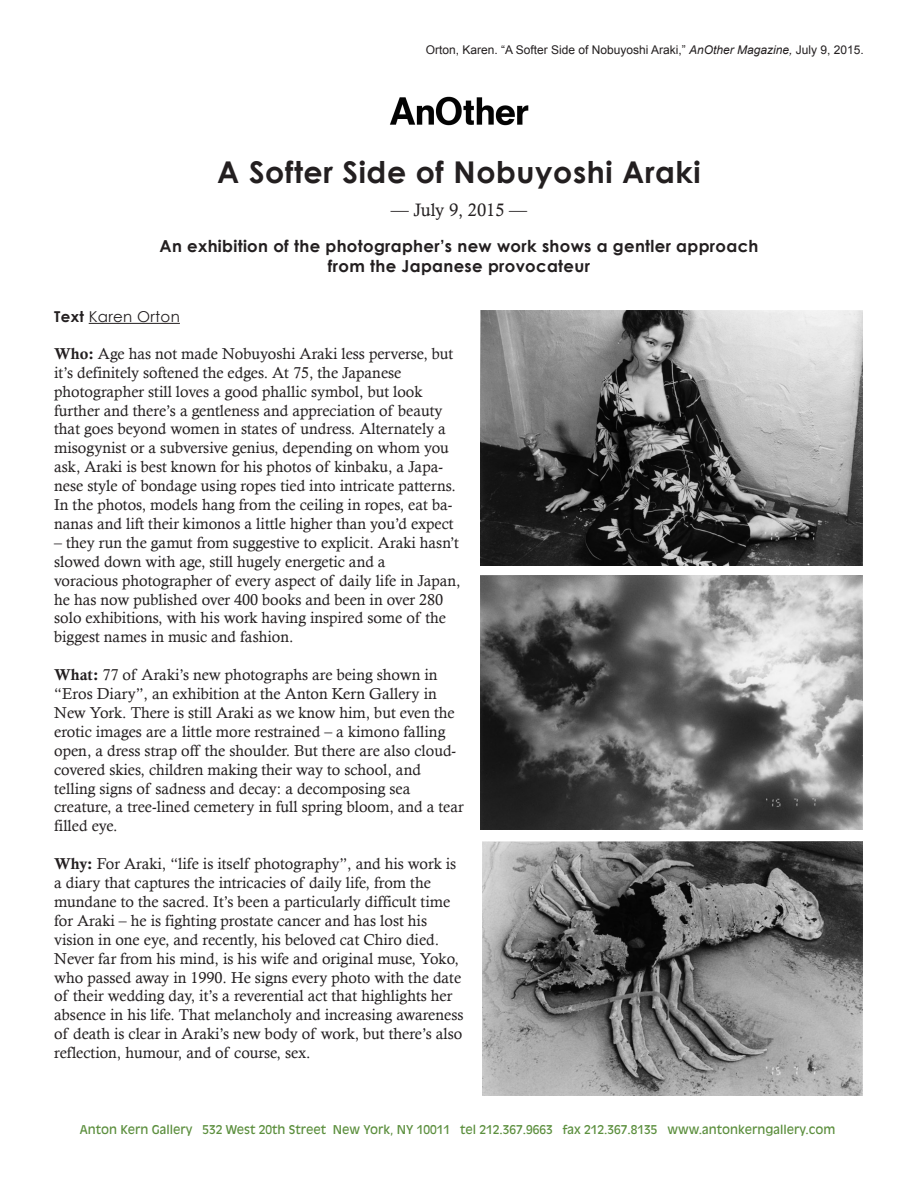
<style>
.page{position:relative;width:918px;height:1188px;background:#fff}
.page>*{position:absolute;margin:0;border:0;box-sizing:border-box;transform-origin:0 0}
.t1{font:700 30px "Century Gothic";letter-spacing:.02em;color:#231f20}
.t2{font:18px "Calisto";color:#231f20}
.t3{font:700 16.5px/19.8px "Century Gothic";letter-spacing:.02em;color:#231f20;text-align:center}
.t4{font:15.75px/18.9px "Calisto";color:#231f20}
.t5{font:15px "Century Gothic";letter-spacing:.02em;color:#231f20}
.t6{font:12px "Antique Olive";color:#5c8f3e}
.t7{font:12px "Arial";color:#231f20}
.s1{font-style:italic}
.s2{font-weight:700}
.s3{font-family:"Calis MT Bol"}
</style>
<div class="page">
<img style="left:390px;top:96px;width:139px;height:30px">
<img style="left:481px;top:311px;width:381px;height:254px">
<hr style="left:89px;top:323px;width:91px;height:1px;background:#231f20">
<img style="left:481px;top:575px;width:381px;height:255px">
<img style="left:482px;top:841px;width:380px;height:255px">
<p class="t7" style="left:426px;top:42px;width:440px">Orton, Karen. “A Softer Side of Nobuyoshi Araki,” <span class="s1">AnOther Magazine,</span> July 9, 2015.</p>
<h1 class="t1" style="left:217px;top:153px;width:485px">A Softer Side of Nobuyoshi Araki</h1>
<p class="t2" style="left:391px;top:200px;width:138px">— July 9, 2015 —</p>
<p class="t3" style="left:160px;top:235px;width:600px">An exhibition of the photographer’s new work shows a gentler approach from the Japanese provocateur</p>
<p class="t5" style="left:54px;top:307px;width:127px"><span class="s2">Text</span> Karen Orton</p>
<p class="t4" style="left:54px;top:344px;width:403px"><span class="s3">Who:</span> Age has not made Nobuyoshi Araki less perverse, but it’s definitely softened the edges. At 75, the Japanese photographer still loves a good phallic symbol, but look further and there’s a gentleness and appreciation of beauty that goes beyond women in states of undress. Alternately a misogynist or a subversive genius, depending on whom you ask, Araki is best known for his photos of kinbaku, a Japa&shy;nese style of bondage using ropes tied into intricate patterns.<br>In the photos, models hang from the ceiling in ropes, eat ba&shy;nanas and lift their kimonos a little higher than you’d expect</p>
<p class="t4" style="left:54px;top:533px;width:408px">– they run the gamut from suggestive to explicit. Araki hasn’t slowed down with age, still hugely energetic and a<br>voracious photographer of every aspect of daily life in Japan, he has now published over 400 books and been in over 280 solo exhibitions, with his work having inspired some of the biggest names in music and fashion.</p>
<p class="t4" style="left:54px;top:665px;width:411px"><span class="s3">What:</span> 77 of Araki’s new photographs are being shown in “Eros Diary”, an exhibition at the Anton Kern Gallery in New York. There is still Araki as we know him, but even the erotic images are a little more restrained – a kimono falling open, a dress strap off the shoulder. But there are also cloud&shy;covered skies, children making their way to school, and telling signs of sadness and decay: a decomposing sea creature, a tree-lined cemetery in full spring bloom, and a tear filled eye.</p>
<p class="t4" style="left:54px;top:854px;width:411px"><span class="s3">Why:</span> For Araki, “life is itself photography”, and his work is a diary that captures the intricacies of daily life, from the mundane to the sacred. It’s been a particularly difficult time for Araki – he is fighting prostate cancer and has lost his vision in one eye, and recently, his beloved cat Chiro died.<br>Never far from his mind, is his wife and original muse, Yoko, who passed away in 1990. He signs every photo with the date of their wedding day, it’s a reverential act that highlights her absence in his life. That melancholy and increasing awareness of death is clear in Araki’s new body of work, but there’s also reflection, humour, and of course, sex.</p>
<p class="t6" style="left:80px;top:1122px;width:757px">Anton Kern Gallery 532 West 20th Street New York, NY 10011 tel 212.367.9663 fax 212.367.8135 www.antonkerngallery.com</p>
</div>
